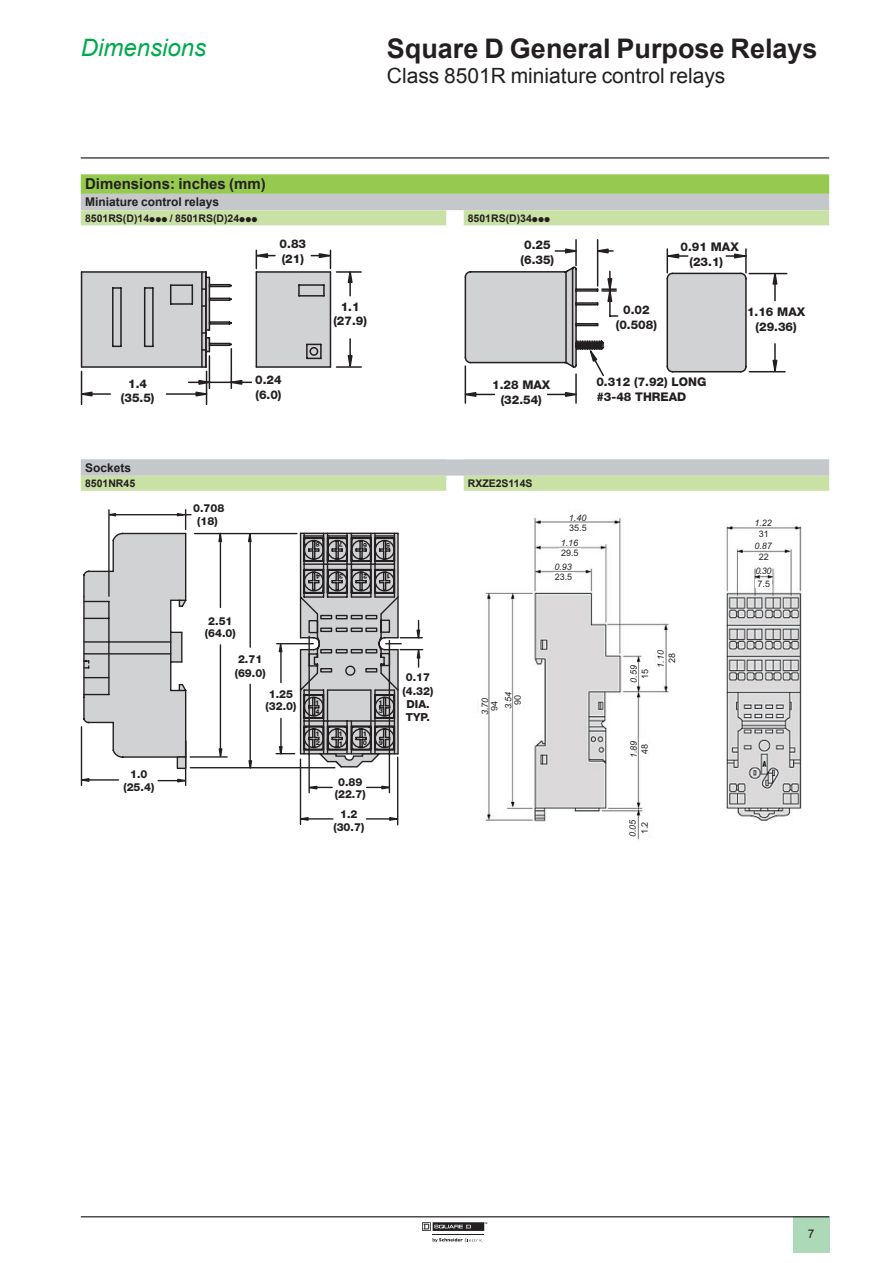
<style>
.page{position:relative;width:893px;height:1263px;background:#fff}
.page>*{position:absolute;margin:0;border:0;box-sizing:border-box;transform-origin:0 0}
.t1{font:700 27px "Arial";color:#231f20}
.t2{font:italic 24px "Arial";color:#00a94e}
.t3{font:21px "Arial";color:#231f20}
.t4{font:700 15px "Arial";color:#231f20}
.t5{font:800 12px/15px "Helvetica Neue LT Std";color:#231f20;text-align:center}
.t6{font:700 12px "Arial";color:#231f20}
.t7{font:12px "Arial";color:#231f20}
.t8{font:800 11.1px/13.2px "Helvetica Neue LT Std";color:#231f20}
.t9{font:700 10.5px "Arial";color:#231f20}
.t10{font:italic 9px "Arial";color:#231f20}
.t11{font:9px "Arial";color:#231f20}
.t12{font:800 6.6px/9.1px "Helvetica Neue LT Std";color:#231f20}
.t13{font:700 3.6px "Arial";color:#231f20}
.s1{font-family:"Graph Schneider";font-weight:400}
</style>
<div class="page">
<div style="left:793px;top:1217px;width:36px;height:36px;background:#acd9b8"></div>
<hr style="left:81px;top:1216px;width:748px;height:1px;background:#231f20">
<hr style="left:81px;top:157px;width:748px;height:2px;background:#231f20">
<svg style="left:433px;top:1238px;width:49px;height:4px"></svg>
<hr style="left:433px;top:1234px;width:51px;height:1px;background:#231f20">
<svg style="left:422px;top:1222px;width:62px;height:9px"></svg>
<svg style="left:81px;top:174px;width:748px;height:20px;background:#98cb53"></svg>
<div style="left:81px;top:194px;width:748px;height:16px;background:#c5c8cb"></div>
<svg style="left:81px;top:210px;width:748px;height:281px"></svg>
<hr style="left:336px;top:271px;width:25px;height:2px;background:#231f20">
<hr style="left:336px;top:366px;width:25px;height:2px;background:#231f20">
<svg style="left:347px;top:263px;width:7px;height:33px"></svg>
<svg style="left:347px;top:339px;width:7px;height:36px"></svg>
<svg style="left:81px;top:250px;width:258px;height:156px"></svg>
<svg style="left:446px;top:210px;width:342px;height:281px"></svg>
<svg style="left:82px;top:570px;width:171px;height:213px"></svg>
<div style="left:177px;top:757px;width:9px;height:11px;background:#d1d2d4"></div>
<div style="left:177px;top:756px;width:9px;height:13px;border:1px solid #231f20"></div>
<svg style="left:108px;top:509px;width:167px;height:246px"></svg>
<svg style="left:108px;top:512px;width:9px;height:5px"></svg>
<svg style="left:176px;top:512px;width:16px;height:5px"></svg>
<svg style="left:275px;top:532px;width:148px;height:294px"></svg>
<img style="left:478px;top:517px;width:324px;height:323px">
<div style="left:567px;top:512px;width:21px;height:8px;background:#fff"></div>
<div style="left:567px;top:523px;width:22px;height:9px;background:#fff"></div>
<div style="left:559px;top:537px;width:21px;height:9px;background:#fff"></div>
<div style="left:559px;top:549px;width:21px;height:8px;background:#fff"></div>
<div style="left:553px;top:561px;width:21px;height:9px;background:#fff"></div>
<div style="left:553px;top:573px;width:21px;height:8px;background:#fff"></div>
<div style="left:753px;top:518px;width:21px;height:8px;background:#fff"></div>
<div style="left:753px;top:530px;width:21px;height:8px;background:#fff"></div>
<div style="left:753px;top:542px;width:21px;height:8px;background:#fff"></div>
<div style="left:753px;top:553px;width:21px;height:8px;background:#fff"></div>
<div style="left:756px;top:566px;width:15px;height:8px;background:#fff"></div>
<div style="left:755px;top:579px;width:17px;height:8px;background:#fff"></div>
<div style="left:480px;top:696px;width:8px;height:21px;background:#fff"></div>
<div style="left:490px;top:695px;width:9px;height:22px;background:#fff"></div>
<div style="left:503px;top:690px;width:8px;height:21px;background:#fff"></div>
<div style="left:514px;top:690px;width:9px;height:21px;background:#fff"></div>
<div style="left:629px;top:664px;width:8px;height:21px;background:#fff"></div>
<div style="left:640px;top:663px;width:8px;height:21px;background:#fff"></div>
<div style="left:656px;top:648px;width:8px;height:21px;background:#fff"></div>
<div style="left:667px;top:648px;width:8px;height:21px;background:#fff"></div>
<div style="left:629px;top:738px;width:8px;height:21px;background:#fff"></div>
<div style="left:640px;top:738px;width:8px;height:22px;background:#fff"></div>
<div style="left:629px;top:817px;width:8px;height:22px;background:#fff"></div>
<div style="left:640px;top:817px;width:8px;height:22px;background:#fff"></div>
<div style="left:478px;top:515px;width:33px;height:33px;background:#fff"></div>
<h2 class="t2" style="left:81px;top:32px;width:127px">Dimensions</h2>
<h1 class="t1" style="left:387px;top:31px;width:432px">Square D General Purpose Relays</h1>
<h3 class="t3" style="left:387px;top:62px;width:340px">Class 8501R miniature control relays</h3>
<p class="t4" style="left:85px;top:174px;width:182px">Dimensions: inches (mm)</p>
<p class="t6" style="left:85px;top:194px;width:136px">Miniature control relays</p>
<p class="t9" style="left:85px;top:211px;width:174px">8501RS(D)14<span class="s1">ppp</span> / 8501RS(D)24<span class="s1">ppp</span></p>
<p class="t9" style="left:468px;top:211px;width:84px">8501RS(D)34<span class="s1">ppp</span></p>
<p class="t5" style="left:280px;top:237px;width:28px;line-height:14.4px;text-align:left">0.83 (21)</p>
<p class="t5" style="left:333px;top:299px;width:35px;line-height:14.4px">1.1 (27.9)</p>
<p class="t5" style="left:521px;top:238px;width:35px;text-align:left">0.25 (6.35)</p>
<p class="t5" style="left:681px;top:239px;width:60px;line-height:15.6px">0.91 MAX (23.1)</p>
<p class="t5" style="left:616px;top:302px;width:43px">0.02 (0.508)</p>
<p class="t5" style="left:747px;top:305px;width:60px">1.16 MAX (29.36)</p>
<p class="t5" style="left:121px;top:376px;width:35px;line-height:14.4px">1.4 (35.5)</p>
<p class="t5" style="left:255px;top:373px;width:28px;line-height:14.4px;text-align:left">0.24 (6.0)</p>
<p class="t5" style="left:596px;top:375px;width:112px;text-align:left">0.312 (7.92) LONG #3-48 THREAD</p>
<p class="t5" style="left:492px;top:377px;width:60px">1.28 MAX (32.54)</p>
<p class="t6" style="left:85px;top:459px;width:48px">Sockets</p>
<p class="t9" style="left:85px;top:476px;width:52px">8501NR45</p>
<p class="t9" style="left:468px;top:476px;width:66px">RXZE2S114S</p>
<p class="t8" style="left:130px;top:768px;width:19px">1.0</p>
<p class="t8" style="left:123px;top:780px;width:32px">(25.4)</p>
<p class="t8" style="left:193px;top:501px;width:33px;text-align:center">0.708 (18)</p>
<p class="t8" style="left:208px;top:614px;width:26px">2.51</p>
<p class="t8" style="left:205px;top:627px;width:32px">(64.0)</p>
<p class="t8" style="left:235px;top:653px;width:32px">2.71 (69.0)</p>
<p class="t8" style="left:265px;top:687px;width:32px;line-height:12.6px">1.25 (32.0)</p>
<p class="t12" style="left:320px;top:549px;width:6px;rotate:-180deg">8</p>
<p class="t12" style="left:343px;top:549px;width:6px;rotate:-180deg">7</p>
<p class="t12" style="left:367px;top:549px;width:6px;rotate:-180deg">6</p>
<p class="t12" style="left:367px;top:581px;width:6px;rotate:-180deg">2</p>
<p class="t12" style="left:390px;top:550px;width:6px;rotate:-180deg">5</p>
<p class="t12" style="left:320px;top:581px;width:6px;rotate:-180deg">4</p>
<p class="t12" style="left:390px;top:581px;width:6px;rotate:-180deg">1</p>
<p class="t12" style="left:343px;top:581px;width:6px;rotate:-180deg">3</p>
<p class="t12" style="left:315px;top:698px;width:6px">1</p>
<p class="t12" style="left:316px;top:738px;width:6px">2</p>
<p class="t12" style="left:315px;top:707px;width:6px">4</p>
<p class="t12" style="left:315px;top:729px;width:6px">1</p>
<p class="t12" style="left:338px;top:729px;width:6px">1<br>1</p>
<p class="t12" style="left:363px;top:729px;width:6px">1</p>
<p class="t12" style="left:363px;top:738px;width:6px">0</p>
<p class="t12" style="left:379px;top:697px;width:6px">1</p>
<p class="t12" style="left:379px;top:706px;width:6px">3</p>
<p class="t12" style="left:379px;top:738px;width:6px">9</p>
<p class="t8" style="left:403px;top:671px;width:32px;text-align:center">0.17 (4.32)<br>DIA.<br>TYP.</p>
<p class="t8" style="left:338px;top:775px;width:26px">0.89</p>
<p class="t8" style="left:335px;top:788px;width:32px">(22.7)</p>
<p class="t8" style="left:340px;top:807px;width:19px">1.2</p>
<p class="t8" style="left:333px;top:820px;width:32px">(30.7)</p>
<p class="t10" style="left:502px;top:709px;width:19px;rotate:-90deg">3.54</p>
<p class="t10" style="left:479px;top:715px;width:19px;rotate:-90deg">3.70</p>
<p class="t11" style="left:512px;top:705px;width:11px;rotate:-90deg">90</p>
<p class="t11" style="left:488px;top:711px;width:11px;rotate:-90deg">94</p>
<p class="t10" style="left:569px;top:511px;width:19px">1.40</p>
<p class="t11" style="left:561px;top:547px;width:19px">29.5</p>
<p class="t11" style="left:569px;top:522px;width:19px">35.5</p>
<p class="t10" style="left:561px;top:537px;width:19px">1.16</p>
<p class="t11" style="left:555px;top:571px;width:19px">23.5</p>
<p class="t10" style="left:554px;top:561px;width:19px">0.93</p>
<p class="t10" style="left:628px;top:683px;width:19px;rotate:-90deg">0.59</p>
<p class="t11" style="left:639px;top:679px;width:11px;rotate:-90deg">15</p>
<p class="t10" style="left:655px;top:668px;width:19px;rotate:-90deg">1.10</p>
<p class="t11" style="left:666px;top:663px;width:11px;rotate:-90deg">28</p>
<p class="t10" style="left:628px;top:758px;width:19px;rotate:-90deg">1.89</p>
<p class="t11" style="left:639px;top:754px;width:11px;rotate:-90deg">48</p>
<p class="t10" style="left:627px;top:837px;width:19px;rotate:-90deg">0.05</p>
<p class="t11" style="left:639px;top:834px;width:14px;rotate:-90deg">1.2</p>
<p class="t10" style="left:754px;top:517px;width:19px">1.22</p>
<p class="t11" style="left:759px;top:551px;width:11px">22</p>
<p class="t11" style="left:759px;top:528px;width:11px">31</p>
<p class="t10" style="left:754px;top:540px;width:19px">0.87</p>
<p class="t11" style="left:757px;top:577px;width:14px">7.5</p>
<p class="t10" style="left:755px;top:565px;width:18px">0.30</p>
<p class="t13" style="left:484px;top:1221px;width:5px">™</p>
<p class="t7" style="left:808px;top:1225px;width:8px">7</p>
</div>
